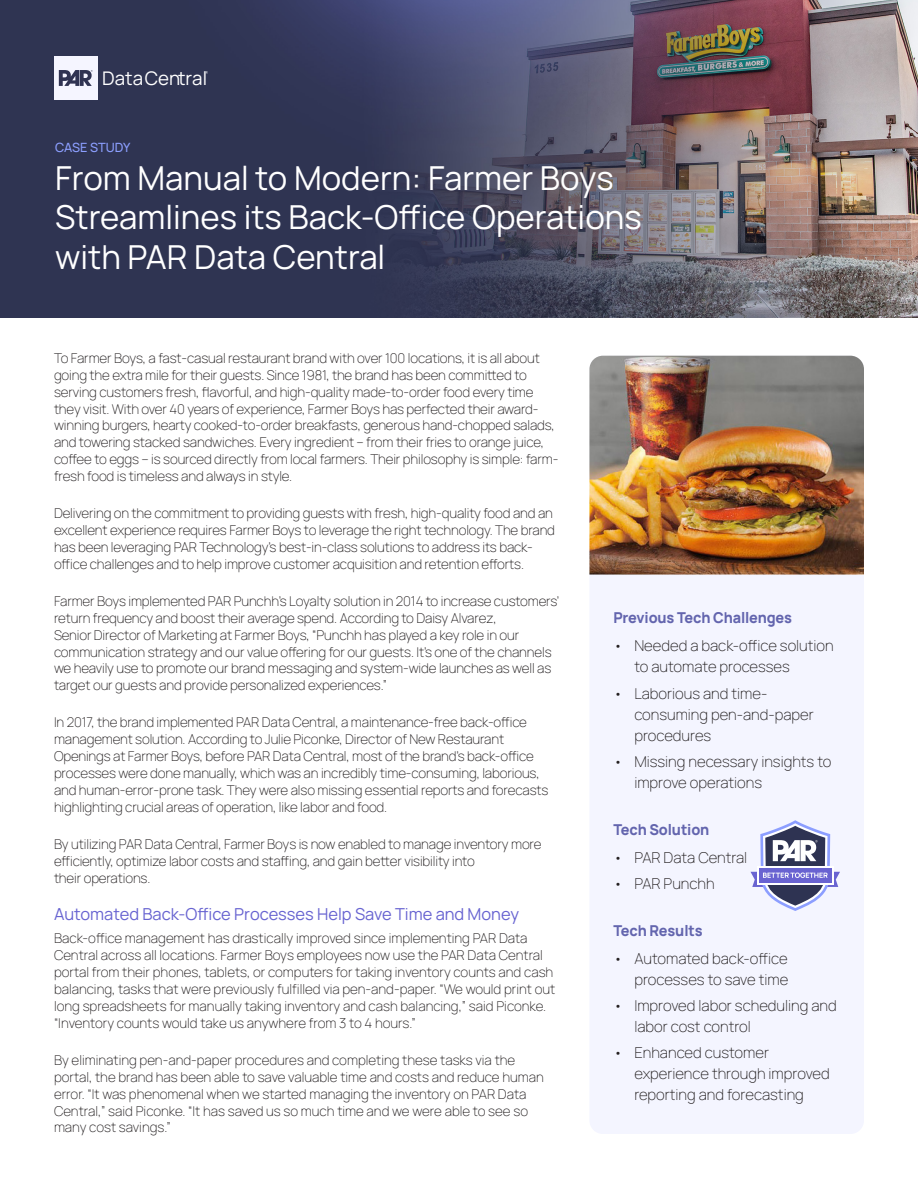
<style>
.page{position:relative;width:918px;height:1188px;background:#fff}
.page>*{position:absolute;margin:0;border:0;box-sizing:border-box;transform-origin:0 0}
.t1{font:33px/39.6px "Manrope";color:#fff}
.t2{font:18.75px "Manrope";color:#fff}
.t3{font:16.5px "Manrope";color:#6864d1}
.t4{font:200 15px/21px "Manrope";color:#231f20}
.t5{font:800 15px "Manrope";letter-spacing:-.01em;color:#6365ae;scale:.96 1}
.t6{font:200 13.5px/16.8px "Manrope";letter-spacing:-.01em;color:#231f20}
.t7{font:500 12.75px "Manrope";color:#8c9fff}
</style>
<div class="page">
<img style="left:0;top:0;width:918px;height:318px">
<div style="left:589px;top:356px;width:275px;height:778px;background:#f4f5ff;border-radius:14px"></div>
<img style="left:589px;top:356px;width:275px;height:219px">
<svg style="left:751px;top:820px;width:89px;height:91px"></svg>
<div style="left:54px;top:56px;width:43px;height:44px;background:#f5f5ff"></div>
<svg style="left:59px;top:70px;width:34px;height:16px"></svg>
<h2 class="t2" style="left:102px;top:64px;width:106px">Data Central</h2>
<p class="t7" style="left:55px;top:138px;width:77px">CASE STUDY</p>
<p class="t1" style="left:55px;top:156px;width:588px">From Manual to Modern: Farmer Boys<br>Streamlines its Back-Office Operations with PAR Data Central</p>
<p class="t6" style="left:54px;top:349px;width:506px">To Farmer Boys, a fast-casual restaurant brand with over 100 locations, it is all about going the extra mile for their guests. Since 1981, the brand has been committed to serving customers fresh, flavorful, and high-quality made-to-order food every time they visit. With over 40 years of experience, Farmer Boys has perfected their award&shy;winning burgers, hearty cooked-to-order breakfasts, generous hand-chopped salads, and towering stacked sandwiches. Every ingredient – from their fries to orange juice, coffee to eggs – is sourced directly from local farmers. Their philosophy is simple: farm&shy;fresh food is timeless and always in style.</p>
<p class="t6" style="left:54px;top:504px;width:503px">Delivering on the commitment to providing guests with fresh, high-quality food and an excellent experience requires Farmer Boys to leverage the right technology. The brand has been leveraging PAR Technology’s best-in-class solutions to address its back&shy;office challenges and to help improve customer acquisition and retention efforts.</p>
<p class="t6" style="left:54px;top:592px;width:507px">Farmer Boys implemented PAR Punchh’s Loyalty solution in 2014 to increase customers’ return frequency and boost their average spend. According to Daisy Alvarez,<br>Senior Director of Marketing at Farmer Boys, “Punchh has played a key role in our communication strategy and our value offering for our guests. It’s one of the channels we heavily use to promote our brand messaging and system-wide launches as well as target our guests and provide personalized experiences.”</p>
<p class="t6" style="left:54px;top:713px;width:496px">In 2017, the brand implemented PAR Data Central, a maintenance-free back-office management solution. According to Julie Piconke, Director of New Restaurant Openings at Farmer Boys, before PAR Data Central, most of the brand’s back-office processes were done manually, which was an incredibly time-consuming, laborious, and human-error-prone task. They were also missing essential reports and forecasts highlighting crucial areas of operation, like labor and food.</p>
<p class="t6" style="left:54px;top:835px;width:489px">By utilizing PAR Data Central, Farmer Boys is now enabled to manage inventory more efficiently, optimize labor costs and staffing, and gain better visibility into<br>their operations.</p>
<p class="t3" style="left:54px;top:901px;width:467px">Automated Back-Office Processes Help Save Time and Money</p>
<p class="t6" style="left:54px;top:930px;width:503px">Back-office management has drastically improved since implementing PAR Data Central across all locations. Farmer Boys employees now use the PAR Data Central portal from their phones, tablets, or computers for taking inventory counts and cash balancing, tasks that were previously fulfilled via pen-and-paper. “We would print out long spreadsheets for manually taking inventory and cash balancing,” said Piconke. “Inventory counts would take us anywhere from 3 to 4 hours.”</p>
<p class="t6" style="left:54px;top:1051px;width:491px">By eliminating pen-and-paper procedures and completing these tasks via the portal, the brand has been able to save valuable time and costs and reduce human error. “It was phenomenal when we started managing the inventory on PAR Data Central,” said Piconke. “It has saved us so much time and we were able to see so many cost savings.”</p>
<p class="t5" style="left:613px;top:605px;width:188px">Previous Tech Challenges</p>
<p class="t4" style="left:634px;top:635px;width:201px;text-indent:-21px">• Needed a back-office solution to automate processes</p>
<p class="t4" style="left:634px;top:682px;width:181px;text-indent:-21px">• Laborious and time&shy;consuming pen-and-paper procedures</p>
<p class="t4" style="left:634px;top:750px;width:199px;text-indent:-21px">• Missing necessary insights to improve operations</p>
<p class="t5" style="left:613px;top:816px;width:102px">Tech Solution</p>
<p class="t4" style="left:613px;top:846px;width:135px">• PAR Data Central</p>
<p class="t4" style="left:613px;top:872px;width:103px">• PAR Punchh</p>
<p class="t5" style="left:613px;top:917px;width:94px">Tech Results</p>
<p class="t4" style="left:613px;top:947px;width:176px;text-align:right">• Automated back-office processes to save time</p>
<p class="t4" style="left:634px;top:994px;width:204px;text-indent:-21px">• Improved labor scheduling and labor cost control</p>
<p class="t4" style="left:634px;top:1042px;width:197px;text-indent:-21px">• Enhanced customer experience through improved reporting and forecasting</p>
</div>
